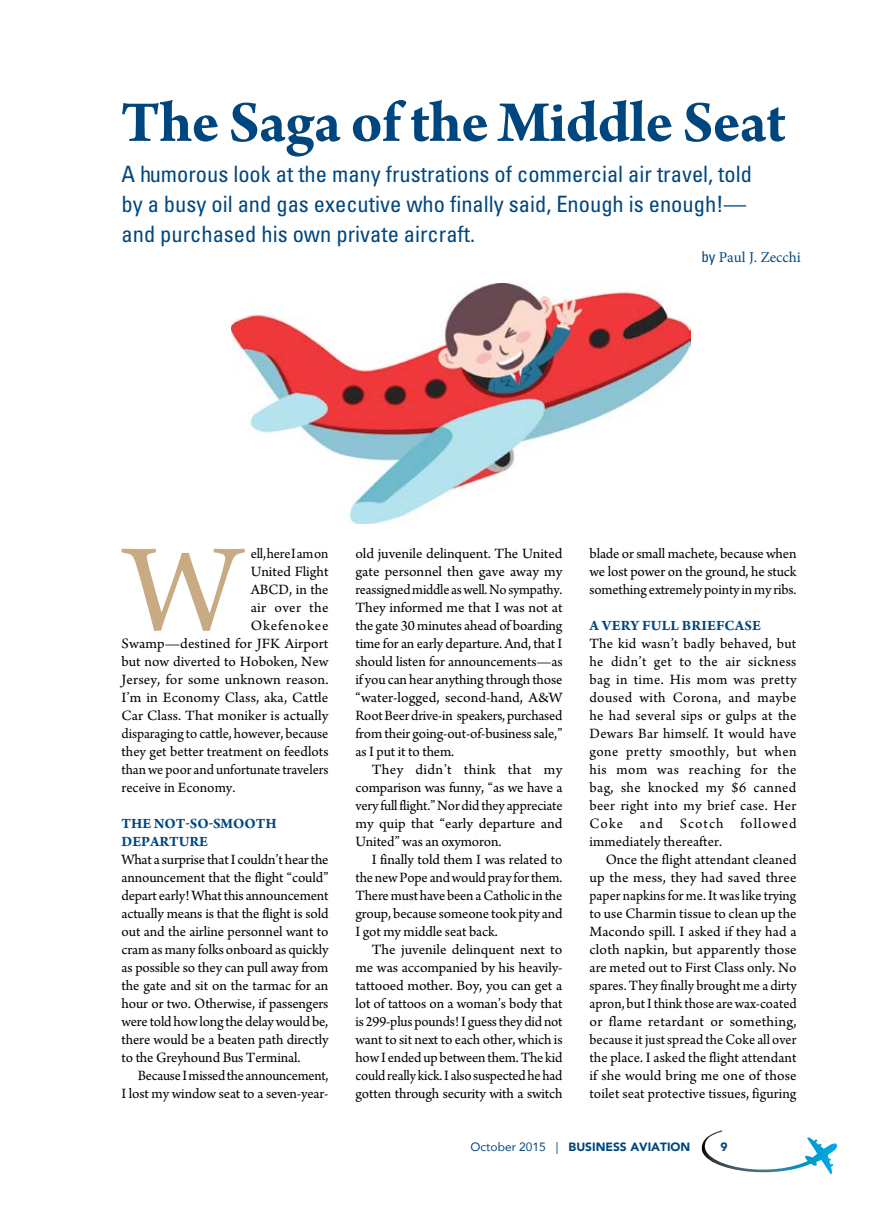
<style>
.page{position:relative;width:891px;height:1215px;background:#fff}
.page>*{position:absolute;margin:0;border:0;box-sizing:border-box;transform-origin:0 0}
.t1{font:131.55px "Arno Pro";color:#c8ab83}
.t2{font:700 61.5px "Arno Pro";letter-spacing:-.01em;color:#00467e}
.t3{font:condensed 22.5px/30px "Univers";color:#00467e}
.t4{font:15px/18px "Arno Pro";letter-spacing:-.005em;color:#000;text-align:justify}
.t5{font:700 15px/18px "Arno Pro";color:#00467e}
.t6{font:15px "Minion Pro";color:#00467e}
.t7{font:15px "Arno Pro";letter-spacing:.02em;color:#000}
.t8{font:15px "Arno Pro";letter-spacing:.05em;color:#000}
.t9{font:900 12px "Avenir";color:#00467e}
.s1{font-family:"Univers";font-stretch:condensed}
.s2{font-weight:400}
</style>
<div class="page">
<svg style="left:702px;top:1130px;width:136px;height:44px"></svg>
<img style="left:231px;top:283px;width:459px;height:240px">
<h2 class="t2" style="left:121px;top:87px;width:667px">The Saga of the Middle Seat</h2>
<h3 class="t3" style="left:122px;top:158px;width:632px">A humorous look at the many frustrations of commercial air travel, told by a busy oil and gas executive who finally said, Enough is enough!— and purchased his own private aircraft.</h3>
<p class="t6" style="left:701px;top:247px;width:101px"><span class="s1">by</span> Paul J. Zecchi</p>
<h1 class="t1" style="left:125px;top:515px;width:117px">W</h1>
<p class="t4" style="left:251px;top:545px;width:79px">ell, here I am on</p>
<p class="t4" style="left:251px;top:563px;width:79px">United Flight</p>
<p class="t4" style="left:251px;top:581px;width:79px">ABCD, in the</p>
<p class="t7" style="left:251px;top:599px;width:79px">air over the</p>
<p class="t8" style="left:251px;top:617px;width:79px">Okefenokee</p>
<p class="t4" style="left:121px;top:635px;width:208px">Swamp—destined for JFK Airport</p>
<p class="t4" style="left:122px;top:653px;width:208px">but now diverted to Hoboken, New</p>
<p class="t4" style="left:122px;top:671px;width:209px">Jersey, for some unknown reason.</p>
<p class="t4" style="left:122px;top:689px;width:208px">I’m in Economy Class, aka, Cattle</p>
<p class="t4" style="left:122px;top:707px;width:208px">Car Class. That moniker is actually</p>
<p class="t4" style="left:122px;top:725px;width:208px">disparaging to cattle, however, because</p>
<p class="t4" style="left:122px;top:743px;width:209px">they get better treatment on feedlots</p>
<p class="t4" style="left:122px;top:761px;width:208px">than we poor and unfortunate travelers</p>
<p class="t4" style="left:122px;top:779px;width:116px">receive in Economy.</p>
<p class="t5" style="left:122px;top:815px;width:157px">THE NOT-SO-SMOOTH<br>DEPARTURE</p>
<p class="t4" style="left:122px;top:851px;width:209px">What a surprise that I couldn’t hear the announcement that the flight “could” depart early! What this announcement actually means is that the flight is sold out and the airline personnel want to cram as many folks onboard as quickly as possible so they can pull away from the gate and sit on the tarmac for an hour or two. Otherwise, if passengers were told how long the delay would be, there would be a beaten path directly to the Greyhound Bus Terminal.</p>
<p class="t4" style="left:122px;top:1067px;width:209px;text-align:right">Because I missed the announcement,<br>I lost my window seat to a seven-year-</p>
<p class="t4" style="left:356px;top:545px;width:209px">old juvenile delinquent. The United gate personnel then gave away my reassigned middle as well. No sympathy.<br>They informed me that I was not at the gate 30 minutes ahead of boarding time for an early departure. And, that I should listen for announcements—as if you can hear anything through those “water-logged, second-hand, A&amp;W Root Beer drive-in speakers, purchased from their going-out-of-business sale,” as I put it to them.</p>
<p class="t4" style="left:356px;top:761px;width:209px;text-indent:16px">They didn’t think that my comparison was funny, “as we have a very full flight.” Nor did they appreciate my quip that “early departure and United” was an oxymoron.</p>
<p class="t4" style="left:356px;top:851px;width:209px;text-indent:16px">I finally told them I was related to the new Pope and would pray for them.<br>There must have been a Catholic in the group, because someone took pity and I got my middle seat back.</p>
<p class="t4" style="left:356px;top:941px;width:209px;text-indent:16px">The juvenile delinquent next to me was accompanied by his heavily&shy;tattooed mother. Boy, you can get a lot of tattoos on a woman’s body that is 299-plus pounds! I guess they did not want to sit next to each other, which is how I ended up between them. The kid could really kick. I also suspected he had gotten through security with a switch</p>
<p class="t4" style="left:590px;top:545px;width:209px">blade or small machete, because when we lost power on the ground, he stuck something extremely pointy in my ribs.</p>
<p class="t5" style="left:590px;top:617px;width:173px">A VERY FULL BRIEFCASE</p>
<p class="t4" style="left:590px;top:635px;width:209px">The kid wasn’t badly behaved, but he didn’t get to the air sickness bag in time. His mom was pretty doused with Corona, and maybe he had several sips or gulps at the Dewars Bar himself. It would have gone pretty smoothly, but when his mom was reaching for the bag, she knocked my $6 canned beer right into my brief case. Her Coke and Scotch followed immediately thereafter.</p>
<p class="t4" style="left:590px;top:851px;width:209px;text-indent:16px">Once the flight attendant cleaned up the mess, they had saved three paper napkins for me. It was like trying to use Charmin tissue to clean up the Macondo spill. I asked if they had a cloth napkin, but apparently those are meted out to First Class only. No spares. They finally brought me a dirty apron, but I think those are wax-coated or flame retardant or something, because it just spread the Coke all over the place. I asked the flight attendant if she would bring me one of those toilet seat protective tissues, figuring</p>
<p class="t9" style="left:471px;top:1137px;width:221px"><span class="s2">October 2015 |</span> BUSINESS AVIATION</p>
<p class="t9" style="left:720px;top:1137px;width:9px">9</p>
</div>
